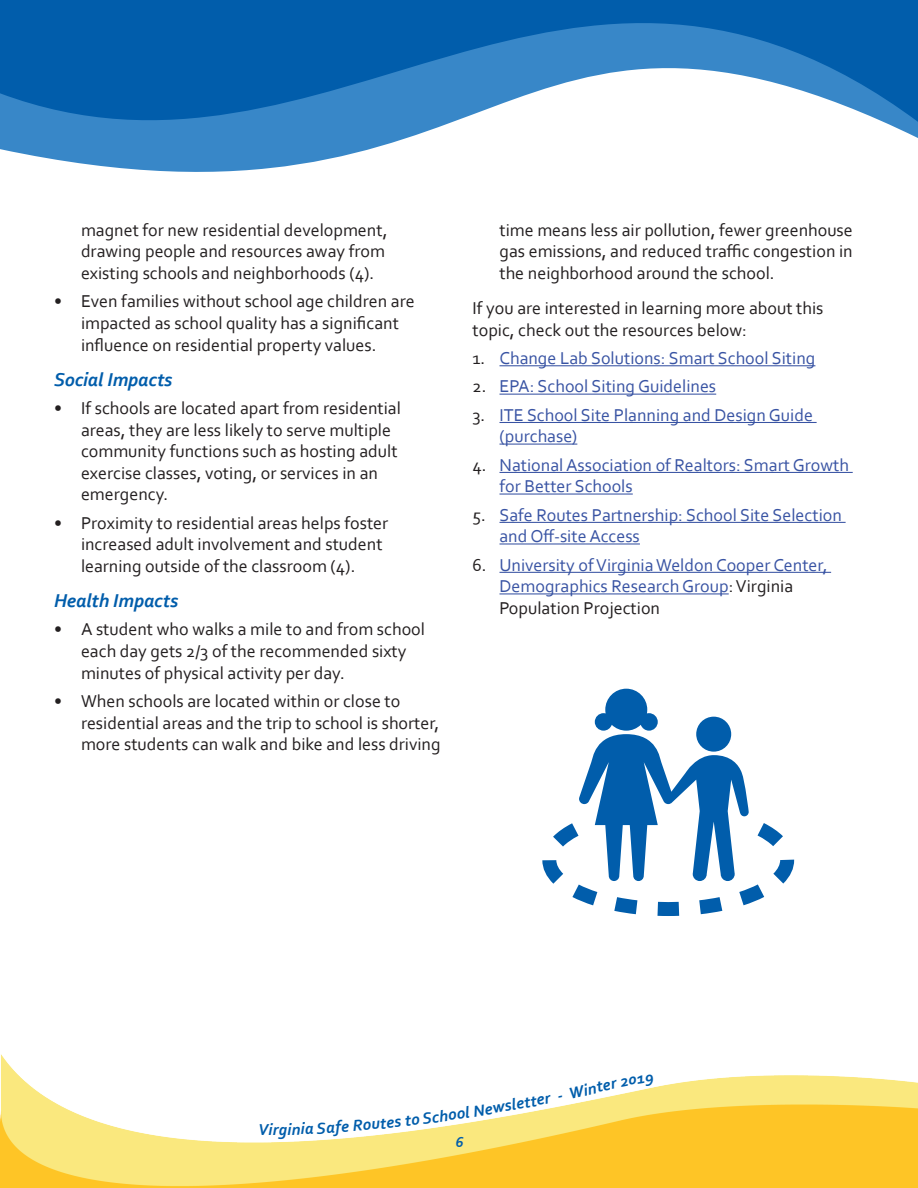
<style>
.page{position:relative;width:918px;height:1188px;background:#fff}
.page>*{position:absolute;margin:0;border:0;box-sizing:border-box;transform-origin:0 0}
.t1{font:italic 700 19.5px "Corbel";letter-spacing:-.005em;color:#015dab}
.t2{font:18px/21.6px "Corbel";color:#231f20}
.t3{font:18px/21.6px "Corbel";color:#3853a3}
.t4{font:italic 700 16.5px "Corbel";color:#015dab}
.t5{font:italic 700 15px "Corbel";color:#015dab}
.s1{color:#231f20}
</style>
<div class="page">
<img style="left:0;top:1054px;width:918px;height:134px">
<svg style="left:0;top:0;width:918px;height:172px"></svg>
<hr style="left:500px;top:365px;width:315px;height:1px;background:#3853a3">
<hr style="left:500px;top:394px;width:216px;height:1px;background:#3853a3">
<hr style="left:500px;top:422px;width:317px;height:1px;background:#3853a3">
<hr style="left:500px;top:444px;width:77px;height:1px;background:#3853a3">
<hr style="left:500px;top:472px;width:353px;height:1px;background:#3853a3">
<hr style="left:500px;top:494px;width:133px;height:1px;background:#3853a3">
<hr style="left:500px;top:522px;width:346px;height:1px;background:#3853a3">
<hr style="left:500px;top:543px;width:140px;height:2px;background:#3853a3">
<hr style="left:500px;top:572px;width:331px;height:1px;background:#3853a3">
<hr style="left:500px;top:593px;width:229px;height:1px;background:#3853a3">
<svg style="left:542px;top:689px;width:252px;height:227px"></svg>
<svg style="left:269px;top:1120px;width:102px;height:19px"></svg>
<svg style="left:405px;top:1109px;width:52px;height:17px"></svg>
<svg style="left:558px;top:1095px;width:5px;height:3px"></svg>
<svg style="left:569px;top:1073px;width:85px;height:25px"></svg>
<p class="t2" style="left:81px;top:219px;width:308px">magnet for new residential development, drawing people and resources away from existing schools and neighborhoods (4).</p>
<p class="t2" style="left:81px;top:290px;width:335px;text-indent:-27px">• Even families without school age children are impacted as school quality has a significant influence on residential property values.</p>
<p class="t1" style="left:54px;top:367px;width:120px">Social Impacts</p>
<p class="t2" style="left:81px;top:397px;width:321px;text-indent:-27px">• If schools are located apart from residential areas, they are less likely to serve multiple community functions such as hosting adult exercise classes, voting, or services in an emergency.</p>
<p class="t2" style="left:81px;top:512px;width:309px;text-indent:-27px">• Proximity to residential areas helps foster increased adult involvement and student learning outside of the classroom (4).</p>
<p class="t1" style="left:54px;top:589px;width:126px">Health Impacts</p>
<p class="t2" style="left:81px;top:618px;width:346px;text-indent:-27px">• A student who walks a mile to and from school each day gets 2/3 of the recommended sixty minutes of physical activity per day.</p>
<p class="t2" style="left:81px;top:690px;width:361px;text-indent:-27px">• When schools are located within or close to residential areas and the trip to school is shorter, more students can walk and bike and less driving</p>
<p class="t2" style="left:500px;top:219px;width:355px;text-align:justify">time means less air pollution, fewer greenhouse gas emissions, and reduced traffic congestion in the neighborhood around the school.</p>
<p class="t2" style="left:472px;top:297px;width:353px">If you are interested in learning more about this topic, check out the resources below:</p>
<p class="t3" style="left:472px;top:347px;width:344px"><span class="s1">1.</span> Change Lab Solutions: Smart School Siting</p>
<p class="t3" style="left:472px;top:375px;width:245px"><span class="s1">2.</span> EPA: School Siting Guidelines</p>
<p class="t3" style="left:500px;top:404px;width:315px;text-indent:-27px"><span class="s1">3.</span> ITE School Site Planning and Design Guide (purchase)</p>
<p class="t3" style="left:500px;top:454px;width:351px;text-indent:-27px"><span class="s1">4.</span> National Association of Realtors: Smart Growth for Better Schools</p>
<p class="t3" style="left:500px;top:503px;width:344px;text-indent:-27px"><span class="s1">5.</span> Safe Routes Partnership: School Site Selection and Off-site Access</p>
<p class="t3" style="left:500px;top:553px;width:330px;text-indent:-27px"><span class="s1">6.</span> University of Virginia Weldon Cooper Center,<br>Demographics Research Group<span class="s1">: Virginia<br>Population Projection</span></p>
<p class="t4" style="left:258px;top:1119px;width:12px">V</p>
<p class="t4" style="left:370px;top:1114px;width:32px;rotate:-6deg">utes</p>
<p class="t4" style="left:455px;top:1104px;width:38px;rotate:-9deg">ol Ne</p>
<p class="t4" style="left:491px;top:1098px;width:33px;rotate:-10deg">wsle</p>
<p class="t4" style="left:522px;top:1092px;width:28px;rotate:-11deg">tter</p>
<p class="t5" style="left:455px;top:1133px;width:10px">6</p>
</div>
